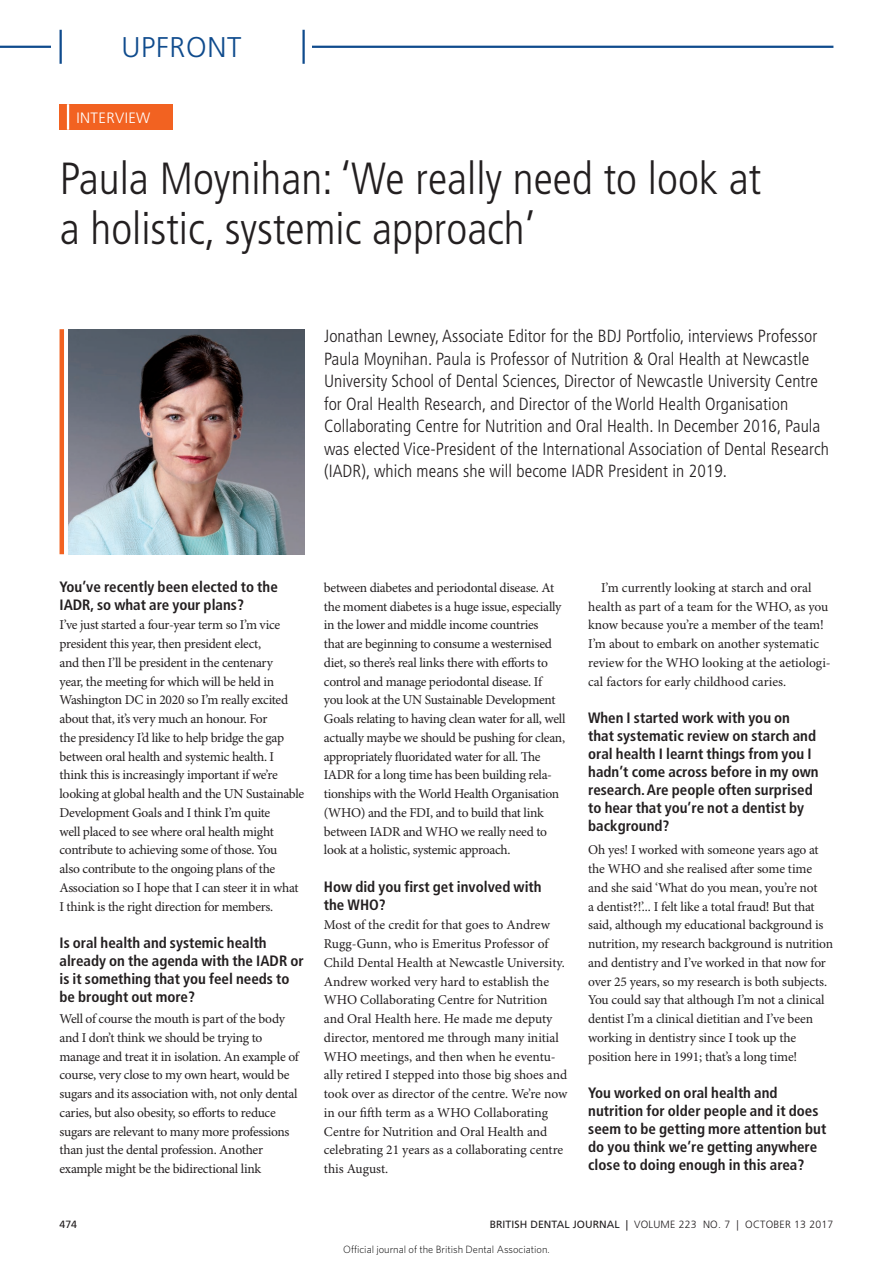
<style>
.page{position:relative;width:893px;height:1263px;background:#fff}
.page>*{position:absolute;margin:0;border:0;box-sizing:border-box;transform-origin:0 0}
.heading___2{font:300 condensed 45px/49.5px "Frutiger LT Std";color:#231f20}
.t1{font:300 28.5px "Frutiger LT Std";letter-spacing:.025em;color:#0f4b8d}
.standfirst_1{font:300 condensed 17.7px/22.5px "Frutiger LT Std";letter-spacing:.005em;color:#231f20}
.feature_question{font:700 condensed 15px/18px "Frutiger LT Std";color:#231f20}
.tag_-_1{font:300 15px "Frutiger LT Std";letter-spacing:.025em;color:#fff}
.body_9pt_ragged_1st{font:13.5px/18.8px "Minion Pro";letter-spacing:-.02em;color:#231f20}
.body_9pt_ragged{font:13.5px/18.8px "Minion Pro";letter-spacing:-.005em;color:#231f20}
.page_footer{font:300 10.5px "Frutiger LT Std";letter-spacing:.02em;color:#231f20}
.t2{font:300 10.5px "Whitney";color:#000}
.page_footer-2{font:10.5px "Frutiger LT Std";color:#231f20}
.s1{font-weight:400}
</style>
<div class="page">
<img style="left:69px;top:329px;width:236px;height:225px">
<div style="left:60px;top:104px;width:113px;height:26px;background:#f26221"></div>
<hr style="left:67px;top:104px;width:2px;height:26px;background:#fff">
<hr style="left:60px;top:329px;width:4px;height:225px;background:#f26221">
<hr style="left:0;top:46px;width:833px;height:2px;background:#0f4b8d">
<div style="left:51px;top:30px;width:261px;height:34px;background:#fff"></div>
<hr style="left:302px;top:30px;width:3px;height:34px;background:#0f4b8d">
<hr style="left:60px;top:30px;width:2px;height:34px;background:#0f4b8d">
<h2 class="t1" style="left:121px;top:31px;width:121px">UPFRONT</h2>
<p class="tag_-_1" style="left:77px;top:109px;width:75px">INTERVIEW</p>
<p class="heading___2" style="left:60px;top:155px;width:703px">Paula Moynihan: ‘We really need to look at a holistic, systemic approach’</p>
<p class="standfirst_1" style="left:324px;top:325px;width:506px">Jonathan Lewney, Associate Editor for the BDJ Portfolio, interviews Professor Paula Moynihan. Paula is Professor of Nutrition &amp; Oral Health at Newcastle University School of Dental Sciences, Director of Newcastle University Centre for Oral Health Research, and Director of the World Health Organisation Collaborating Centre for Nutrition and Oral Health. In December 2016, Paula was elected Vice-President of the International Association of Dental Research (IADR), which means she will become IADR President in 2019.</p>
<p class="feature_question" style="left:60px;top:577px;width:220px">You’ve recently been elected to the<br>IADR, so what are your plans?</p>
<p class="body_9pt_ragged_1st" style="left:60px;top:616px;width:246px">I’ve just started a four-year term so I’m vice president this year, then president elect,<br>and then I’ll be president in the centenary<br>year, the meeting for which will be held in Washington DC in 2020 so I’m really excited about that, it’s very much an honour. For<br>the presidency I’d like to help bridge the gap between oral health and systemic health. I think this is increasingly important if we’re looking at global health and the UN Sustainable Development Goals and I think I’m quite<br>well placed to see where oral health might contribute to achieving some of those. You<br>also contribute to the ongoing plans of the Association so I hope that I can steer it in what I think is the right direction for members.</p>
<p class="feature_question" style="left:60px;top:934px;width:246px">Is oral health and systemic health already on the agenda with the IADR or is it something that you feel needs to be brought out more?</p>
<p class="body_9pt_ragged_1st" style="left:60px;top:1010px;width:241px">Well of course the mouth is part of the body and I don’t think we should be trying to manage and treat it in isolation. An example of course, very close to my own heart, would be sugars and its association with, not only dental caries, but also obesity, so efforts to reduce sugars are relevant to many more professions than just the dental profession. Another example might be the bidirectional link</p>
<p class="body_9pt_ragged_1st" style="left:324px;top:579px;width:243px">between diabetes and periodontal disease. At the moment diabetes is a huge issue, especially in the lower and middle income countries<br>that are beginning to consume a westernised diet, so there’s real links there with efforts to control and manage periodontal disease. If<br>you look at the UN Sustainable Development Goals relating to having clean water for all, well actually maybe we should be pushing for clean, appropriately fluoridated water for all. The IADR for a long time has been building rela&shy;tionships with the World Health Organisation (WHO) and the FDI, and to build that link between IADR and WHO we really need to look at a holistic, systemic approach.</p>
<p class="feature_question" style="left:324px;top:877px;width:219px">How did you first get involved with the WHO?</p>
<p class="body_9pt_ragged_1st" style="left:324px;top:916px;width:245px">Most of the credit for that goes to Andrew Rugg-Gunn, who is Emeritus Professor of Child Dental Health at Newcastle University.<br>Andrew worked very hard to establish the WHO Collaborating Centre for Nutrition and Oral Health here. He made me deputy director, mentored me through many initial WHO meetings, and then when he eventu&shy;ally retired I stepped into those big shoes and took over as director of the centre. We’re now in our fifth term as a WHO Collaborating Centre for Nutrition and Oral Health and celebrating 21 years as a collaborating centre this August.</p>
<p class="body_9pt_ragged" style="left:588px;top:579px;width:244px;text-indent:13px">I’m currently looking at starch and oral health as part of a team for the WHO, as you know because you’re a member of the team!<br>I’m about to embark on another systematic review for the WHO looking at the aetiologi&shy;cal factors for early childhood caries.</p>
<p class="feature_question" style="left:588px;top:709px;width:232px">When I started work with you on that systematic review on starch and oral health I learnt things from you I hadn’t come across before in my own research. Are people often surprised to hear that you’re not a dentist by background?</p>
<p class="body_9pt_ragged_1st" style="left:588px;top:841px;width:246px">Oh yes! I worked with someone years ago at the WHO and she realised after some time and she said ‘What do you mean, you’re not<br>a dentist?!’... I felt like a total fraud! But that said, although my educational background is nutrition, my research background is nutrition and dentistry and I’ve worked in that now for over 25 years, so my research is both subjects.<br>You could say that although I’m not a clinical dentist I’m a clinical dietitian and I’ve been working in dentistry since I took up the position here in 1991; that’s a long time!</p>
<p class="feature_question" style="left:588px;top:1084px;width:240px">You worked on oral health and nutrition for older people and it does seem to be getting more attention but do you think we’re getting anywhere close to doing enough in this area?</p>
<p class="page_footer-2" style="left:60px;top:1218px;width:19px">474</p>
<p class="page_footer" style="left:490px;top:1219px;width:345px"><span class="s1">BRITISH DENTAL JOURNAL |</span> VOLUME 223 NO. 7 | OCTOBER 13 2017</p>
<p class="t2" style="left:343px;top:1243px;width:208px">Official journal of the British Dental Association.</p>
</div>
